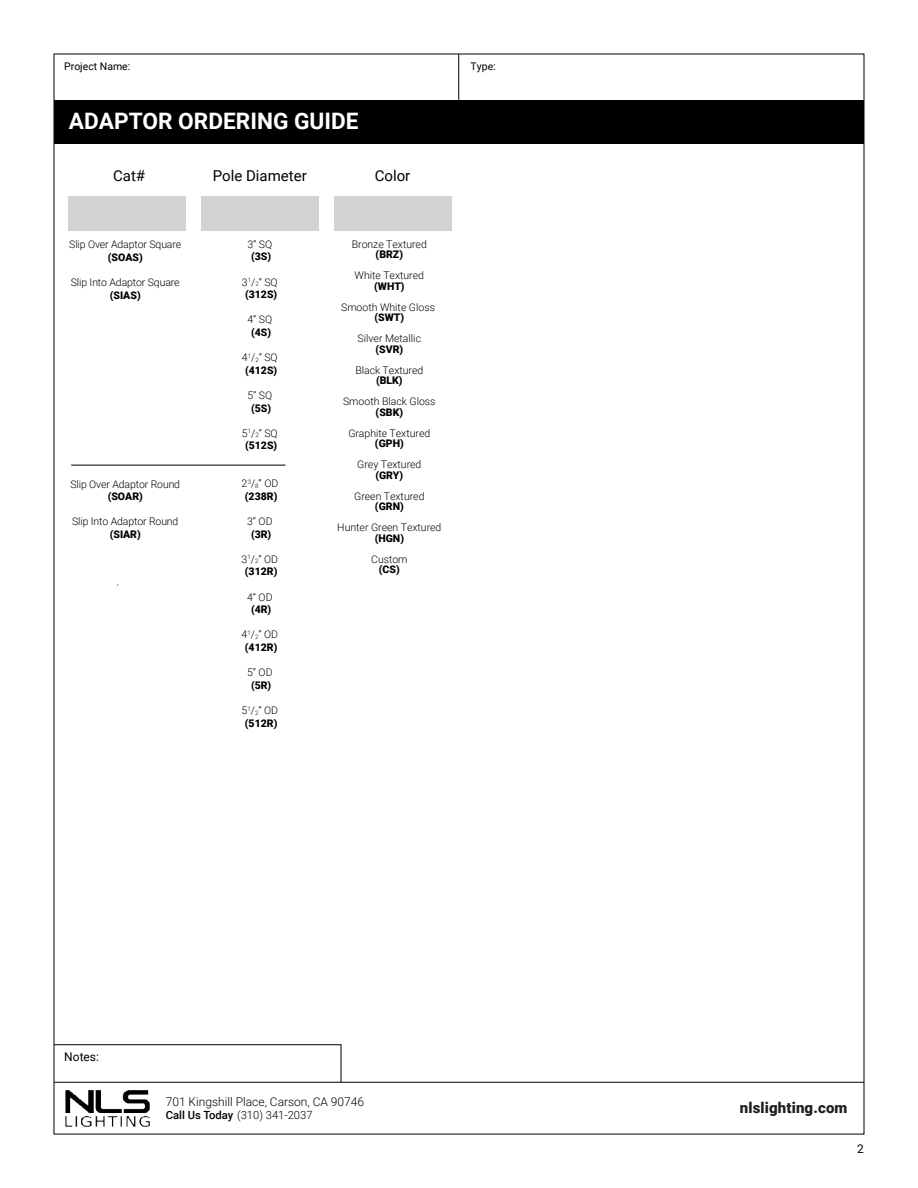
<style>
.page{position:relative;width:918px;height:1188px;background:#fff}
.page>*{position:absolute;margin:0;border:0;box-sizing:border-box;transform-origin:0 0}
.t1{font:700 22.65px "Roboto";color:#fff}
.t2{font:15px "Roboto";color:#000}
.t3{font:900 15px "Roboto";letter-spacing:.01em;color:#231f20}
.t4{font:300 12px "Roboto";color:#010101}
.t5{font:12px "Roboto";color:#000}
.t6{font:300 11.25px "Roboto";color:#010101}
.t7{font:300 10.5px "Roboto";color:#000}
.t8{font:900 10.5px/12.6px "Roboto";color:#000;text-align:center}
.t9{font:10.5px "Roboto";color:#000}
.s1{font-weight:300}
.s2{font-weight:300;font-size:6.15px}
.s3{font-weight:500}
</style>
<div class="page">
<hr style="left:54px;top:1082px;width:810px;height:1px;background:#000">
<hr style="left:458px;top:54px;width:1px;height:46px;background:#000">
<div style="left:69px;top:196px;width:117px;height:35px;background:#d1d3d4"></div>
<div style="left:201px;top:196px;width:117px;height:35px;background:#d1d3d4"></div>
<div style="left:334px;top:196px;width:117px;height:35px;background:#d1d3d4"></div>
<div style="left:54px;top:100px;width:810px;height:43px;background:#000"></div>
<svg style="left:53px;top:1044px;width:289px;height:39px"></svg>
<hr style="left:71px;top:465px;width:214px;height:1px;background:#000">
<img style="left:65px;top:1090px;width:85px;height:37px">
<p class="t9" style="left:64px;top:59px;width:68px">Project Name:</p>
<p class="t9" style="left:471px;top:59px;width:27px">Type:</p>
<h1 class="t1" style="left:69px;top:105px;width:291px">ADAPTOR ORDERING GUIDE</h1>
<h2 class="t2" style="left:113px;top:165px;width:34px">Cat#</h2>
<h2 class="t2" style="left:213px;top:165px;width:95px">Pole Diameter</h2>
<h2 class="t2" style="left:375px;top:165px;width:37px">Color</h2>
<p class="t7" style="left:69px;top:237px;width:114px">Slip Over Adaptor Square</p>
<p class="t8" style="left:108px;top:250px;width:36px">(SOAS)</p>
<p class="t7" style="left:71px;top:275px;width:110px">Slip Into Adaptor Square</p>
<p class="t8" style="left:110px;top:288px;width:32px">(SIAS)</p>
<p class="t7" style="left:70px;top:476px;width:111px">Slip Over Adaptor Round</p>
<p class="t8" style="left:108px;top:490px;width:37px">(SOAR)</p>
<p class="t7" style="left:72px;top:514px;width:108px">Slip Into Adaptor Round</p>
<p class="t8" style="left:110px;top:528px;width:33px">(SIAR)</p>
<p class="t7" style="left:247px;top:237px;width:26px">3” SQ</p>
<p class="t8" style="left:251px;top:250px;width:22px">(3S)</p>
<p class="t8" style="left:242px;top:275px;width:37px;text-align:left"><span class="s1">3</span><sup>1</sup><span class="s1">/</span><span class="s2">2</span><span class="s1">” SQ </span>(312S)</p>
<p class="t7" style="left:247px;top:312px;width:26px">4” SQ</p>
<p class="t8" style="left:251px;top:326px;width:22px">(4S)</p>
<p class="t8" style="left:242px;top:351px;width:37px;text-align:left"><span class="s1">4</span><sup>1</sup><span class="s1">/</span><span class="s2">2</span><span class="s1">” SQ </span>(412S)</p>
<p class="t7" style="left:247px;top:388px;width:26px">5” SQ</p>
<p class="t8" style="left:251px;top:401px;width:22px">(5S)</p>
<p class="t8" style="left:242px;top:426px;width:37px;text-align:left"><span class="s1">5</span><sup>1</sup><span class="s1">/</span><span class="s2">2</span><span class="s1">” SQ </span>(512S)</p>
<p class="t8" style="left:241px;top:477px;width:38px"><span class="s1">2</span><sup>3</sup><span class="s1">/</span><span class="s2">8</span><span class="s1">” OD </span>(238R)</p>
<p class="t7" style="left:247px;top:514px;width:27px">3” OD</p>
<p class="t8" style="left:251px;top:527px;width:22px">(3R)</p>
<p class="t8" style="left:242px;top:552px;width:38px"><span class="s1">3</span><sup>1</sup><span class="s1">/</span><span class="s2">2</span><span class="s1">” OD </span>(312R)</p>
<p class="t7" style="left:247px;top:590px;width:27px">4” OD</p>
<p class="t8" style="left:251px;top:603px;width:22px">(4R)</p>
<p class="t8" style="left:242px;top:628px;width:38px"><span class="s1">4</span><sup>1</sup><span class="s1">/</span><span class="s2">2</span><span class="s1">” OD </span>(412R)</p>
<p class="t7" style="left:247px;top:665px;width:27px">5” OD</p>
<p class="t8" style="left:251px;top:678px;width:22px">(5R)</p>
<p class="t8" style="left:242px;top:704px;width:38px"><span class="s1">5</span><sup>1</sup><span class="s1">/</span><span class="s2">2</span><span class="s1">” OD </span>(512R)</p>
<p class="t7" style="left:352px;top:237px;width:77px">Bronze Textured</p>
<p class="t8" style="left:376px;top:248px;width:29px">(BRZ)</p>
<p class="t7" style="left:355px;top:268px;width:71px">White Textured</p>
<p class="t8" style="left:374px;top:279px;width:32px">(WHT)</p>
<p class="t7" style="left:341px;top:300px;width:95px">Smooth White Gloss</p>
<p class="t8" style="left:374px;top:311px;width:31px">(SWT)</p>
<p class="t7" style="left:358px;top:331px;width:65px">Silver Metallic</p>
<p class="t8" style="left:375px;top:342px;width:29px">(SVR)</p>
<p class="t7" style="left:355px;top:363px;width:70px">Black Textured</p>
<p class="t8" style="left:376px;top:374px;width:28px">(BLK)</p>
<p class="t7" style="left:343px;top:394px;width:94px">Smooth Black Gloss</p>
<p class="t8" style="left:376px;top:405px;width:29px">(SBK)</p>
<p class="t7" style="left:348px;top:426px;width:83px">Graphite Textured</p>
<p class="t8" style="left:375px;top:437px;width:30px">(GPH)</p>
<p class="t7" style="left:357px;top:457px;width:66px">Grey Textured</p>
<p class="t8" style="left:375px;top:468px;width:29px">(GRY)</p>
<p class="t7" style="left:354px;top:489px;width:72px">Green Textured</p>
<p class="t8" style="left:375px;top:500px;width:30px">(GRN)</p>
<p class="t7" style="left:337px;top:520px;width:106px">Hunter Green Textured</p>
<p class="t8" style="left:375px;top:531px;width:31px">(HGN)</p>
<p class="t7" style="left:371px;top:552px;width:38px">Custom</p>
<p class="t8" style="left:379px;top:563px;width:22px">(CS)</p>
<p class="t5" style="left:64px;top:1049px;width:36px">Notes:</p>
<p class="t4" style="left:166px;top:1093px;width:200px">701 Kingshill Place, Carson, CA 90746</p>
<p class="t6" style="left:166px;top:1107px;width:148px"><span class="s3">Call Us Today</span> (310) 341-2037</p>
<h2 class="t3" style="left:740px;top:1097px;width:109px">nlslighting.com</h2>
<p class="t5" style="left:857px;top:1141px;width:8px">2</p>
</div>
